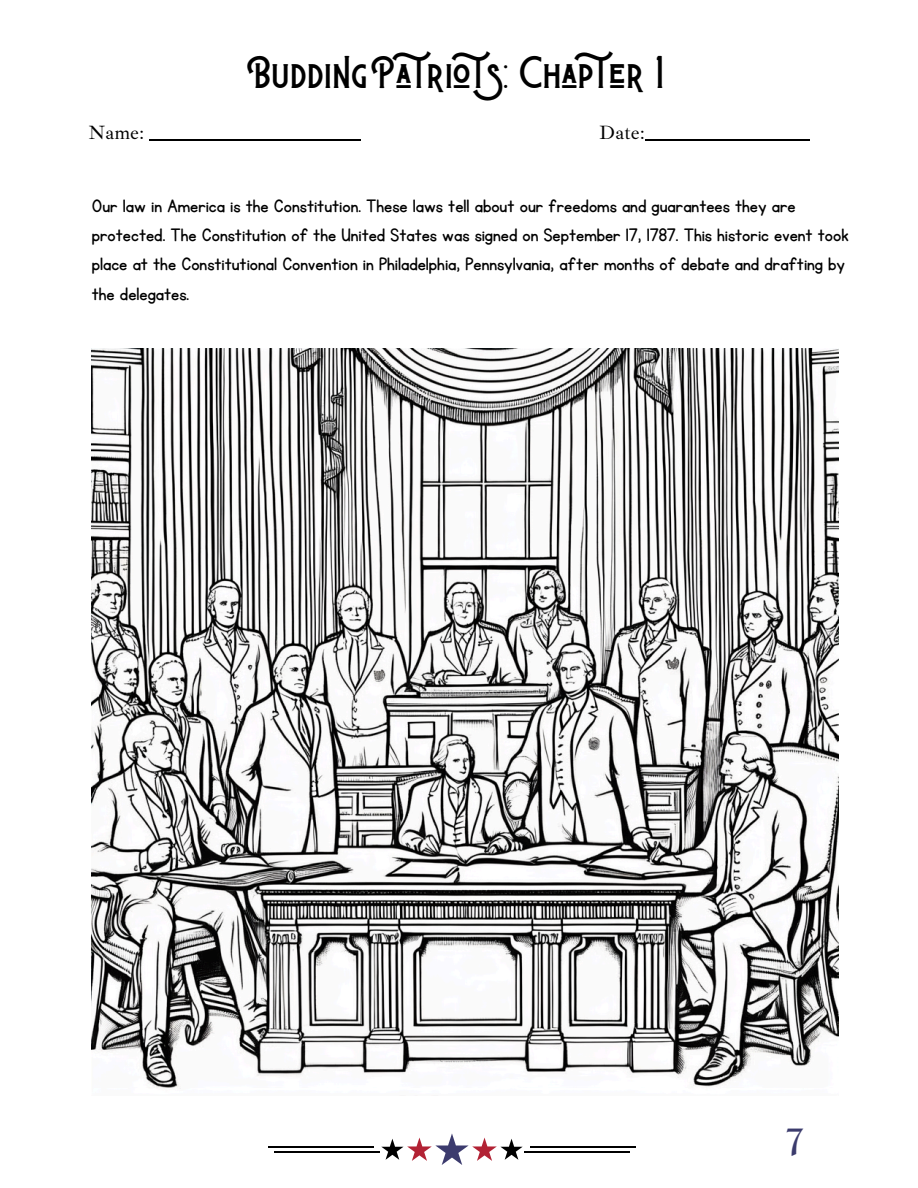
<style>
.page{position:relative;width:918px;height:1188px;background:#fff}
.page>*{position:absolute;margin:0;border:0;box-sizing:border-box;transform-origin:0 0}
.t1{font:36.75px "Badhorse";color:#000}
.t2{font:33.9px "Kingred Serif";color:#3b3b6d}
.t3{font:21px/29.2px "KG Primary Penmanship";color:#000}
.t4{font:19.8px "Ibarra Real Nova";color:#000}
</style>
<div class="page">
<svg style="left:381px;top:1133px;width:142px;height:32px"></svg>
<hr style="left:268px;top:1147px;width:106px;height:1px;background:#000">
<hr style="left:274px;top:1152px;width:106px;height:1px;background:#000">
<hr style="left:530px;top:1147px;width:105px;height:1px;background:#000">
<hr style="left:524px;top:1152px;width:106px;height:1px;background:#000">
<img style="left:92px;top:349px;width:747px;height:740px">
<hr style="left:150px;top:140px;width:211px;height:1px;background:#000">
<hr style="left:645px;top:140px;width:164px;height:1px;background:#000">
<p class="t1" style="left:254px;top:48px;width:412px">Budding Patriots: Chapter 1</p>
<p class="t4" style="left:88px;top:120px;width:57px">Name:</p>
<p class="t4" style="left:599px;top:120px;width:47px">Date:</p>
<h1 class="t3" style="left:92px;top:192px;width:759px">Our law in America is the Constitution. These laws tell about our freedoms and guarantees they are protected. The Constitution of the United States was signed on September 17, 1787. This historic event took place at the Constitutional Convention in Philadelphia, Pennsylvania, after months of debate and drafting by the delegates.</h1>
<p class="t2" style="left:787px;top:1128px;width:21px">7</p>
</div>
